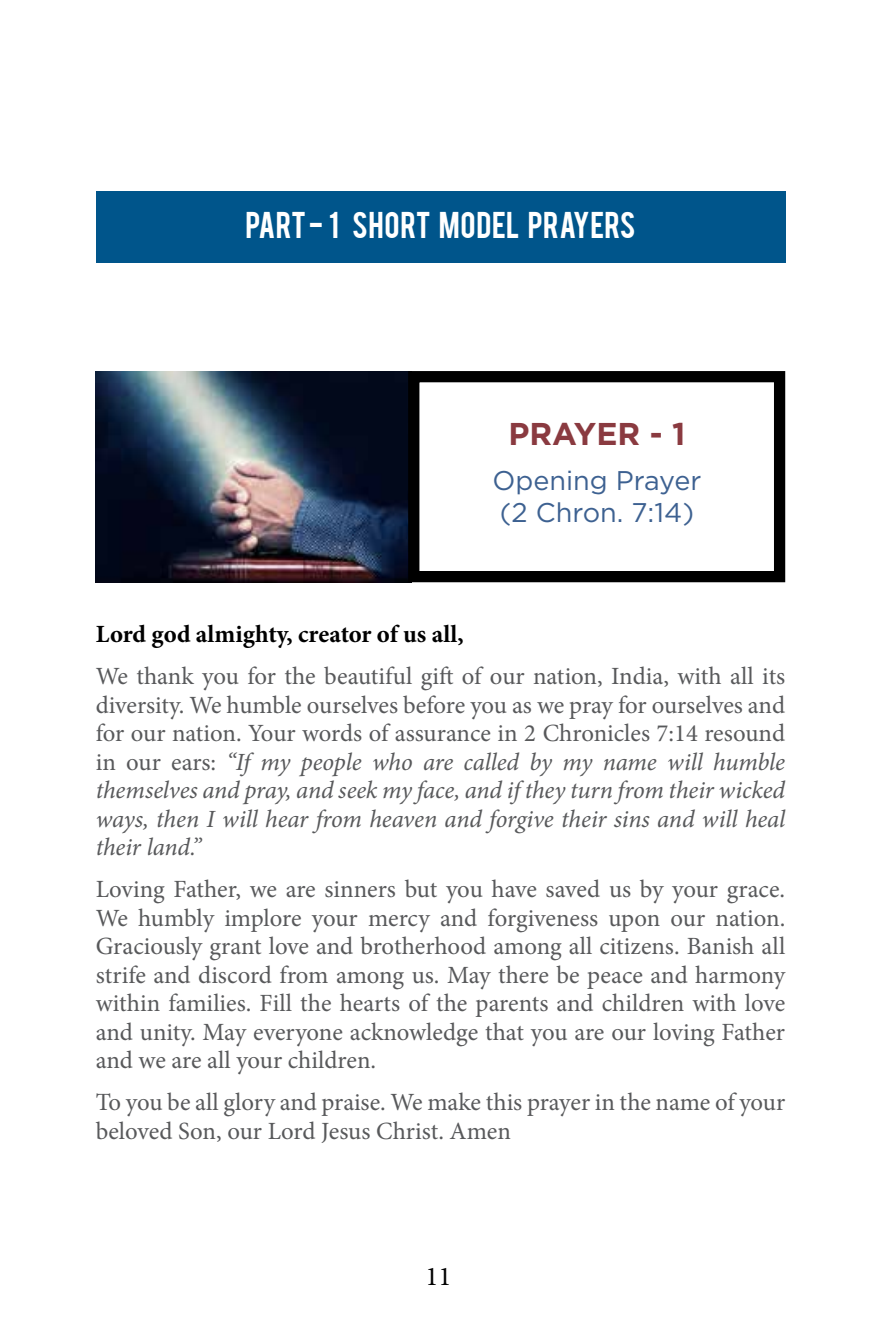
<style>
.page{position:relative;width:881px;height:1340px;background:#fff}
.page>*{position:absolute;margin:0;border:0;box-sizing:border-box;transform-origin:0 0}
.t1{font:700 31.5px "Gotham";color:#8a3a40}
.t2{font:29.25px "Bebas";letter-spacing:.015em;color:#fff}
.t3{font:27px/32.4px "Gotham";color:#3d6191}
.t4{font:27px "Minion Pro";color:#000}
.t5{font:24.75px/28.3px "Minion Pro";letter-spacing:-.005em;color:#58595b;text-align:justify}
.t6{font:700 24.75px "Minion Pro";color:#000}
.s1{font-style:italic}
</style>
<div class="page">
<img style="left:96px;top:371px;width:312px;height:211px">
<div style="left:96px;top:191px;width:688px;height:72px;background:#00558b"></div>
<div style="left:408px;top:371px;width:376px;height:211px;border:11px solid #000"></div>
<p class="t2" style="left:245px;top:203px;width:391px">PART - 1 SHORT MODEL PRAYERS</p>
<p class="t1" style="left:508px;top:413px;width:178px">PRAYER - 1</p>
<p class="t3" style="left:492px;top:463px;width:210px">Opening Prayer (2 Chron. 7:14)</p>
<p class="t6" style="left:96px;top:617px;width:369px">Lord god almighty, creator of us all,</p>
<p class="t5" style="left:96px;top:662px;width:690px">We thank you for the beautiful gift of our nation, India, with all its diversity. We humble ourselves before you as we pray for ourselves and for our nation. Your words of assurance in 2 Chronicles 7:14 resound in our ears: <span class="s1">“If my people who are called by my name will humble themselves and pray, and seek my face, and if they turn from their wicked ways, then I will hear from heaven and forgive their sins and will heal their land.”</span></p>
<p class="t5" style="left:96px;top:875px;width:690px">Loving Father, we are sinners but you have saved us by your grace.<br>We humbly implore your mercy and forgiveness upon our nation.<br>Graciously grant love and brotherhood among all citizens. Banish all strife and discord from among us. May there be peace and harmony within families. Fill the hearts of the parents and children with love and unity. May everyone acknowledge that you are our loving Father and we are all your children.</p>
<p class="t5" style="left:96px;top:1088px;width:690px">To you be all glory and praise. We make this prayer in the name of your beloved Son, our Lord Jesus Christ. Amen</p>
<p class="t4" style="left:425px;top:1258px;width:27px">11</p>
</div>
